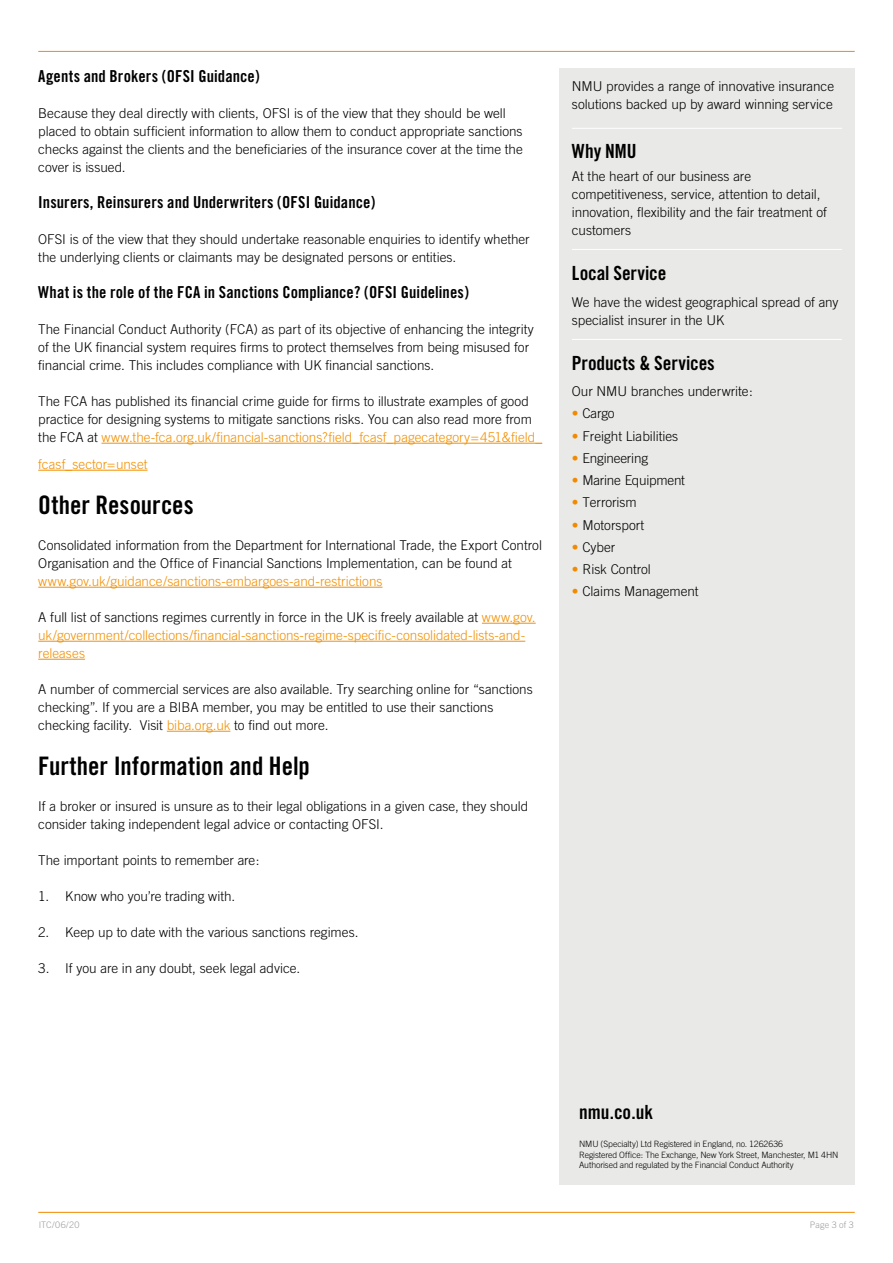
<style>
.page{position:relative;width:893px;height:1263px;background:#fff}
.page>*{position:absolute;margin:0;border:0;box-sizing:border-box;transform-origin:0 0}
.t1{font:25.5px "Trade Gothic Bold Cond Twenty";color:#000}
.t2{font:19.5px "Trade Gothic Bold Cond Twenty";color:#000}
.t3{font:16.5px "Trade Gothic Bold Cond Twenty";letter-spacing:.005em;color:#000}
.t4{font:300 13.5px/18px "Trade Gothic";letter-spacing:-.005em;color:#000}
.t5{font:300 13.5px/18px "Trade Gothic";color:#f39000}
.t6{font:300 9px "Trade Gothic";letter-spacing:.01em;color:#9d9d9c}
.t7{font:300 8.7px/10.5px "Trade Gothic";letter-spacing:-.01em;color:#000}
.s1{color:#f39000}
.s2{color:#000}
.s3{color:#f18a00}
</style>
<div class="page">
<div style="left:559px;top:68px;width:296px;height:1116px;background:#e9e9e7"></div>
<hr style="left:572px;top:128px;width:270px;height:1px;background:#fff">
<hr style="left:572px;top:249px;width:270px;height:1px;background:#fff">
<hr style="left:572px;top:339px;width:270px;height:1px;background:#fff">
<hr style="left:38px;top:1212px;width:817px;height:1px;background:#f18a00">
<hr style="left:38px;top:51px;width:817px;height:1px;background:#f18a00">
<hr style="left:102px;top:443px;width:440px;height:1px;background:#f39000">
<hr style="left:38px;top:470px;width:109px;height:1px;background:#f39000">
<hr style="left:38px;top:587px;width:344px;height:1px;background:#f39000">
<hr style="left:482px;top:623px;width:54px;height:1px;background:#f39000">
<hr style="left:38px;top:641px;width:487px;height:1px;background:#f39000">
<hr style="left:38px;top:659px;width:47px;height:1px;background:#f39000">
<hr style="left:167px;top:731px;width:63px;height:1px;background:#f39000">
<p class="t3" style="left:38px;top:66px;width:223px">Agents and Brokers (OFSI Guidance)</p>
<p class="t4" style="left:38px;top:104px;width:486px">Because they deal directly with clients, OFSI is of the view that they should be well placed to obtain sufficient information to allow them to conduct appropriate sanctions checks against the clients and the beneficiaries of the insurance cover at the time the cover is issued.</p>
<p class="t3" style="left:38px;top:192px;width:339px">Insurers, Reinsurers and Underwriters (OFSI Guidance)</p>
<p class="t4" style="left:38px;top:230px;width:493px">OFSI is of the view that they should undertake reasonable enquiries to identify whether the underlying clients or claimants may be designated persons or entities.</p>
<p class="t3" style="left:38px;top:282px;width:432px">What is the role of the FCA in Sanctions Compliance? (OFSI Guidelines)</p>
<p class="t4" style="left:38px;top:320px;width:497px">The Financial Conduct Authority (FCA) as part of its objective of enhancing the integrity of the UK financial system requires firms to protect themselves from being misused for financial crime. This includes compliance with UK financial sanctions.</p>
<p class="t4" style="left:38px;top:392px;width:505px">The FCA has published its financial crime guide for firms to illustrate examples of good practice for designing systems to mitigate sanctions risks. You can also read more from the FCA at <span class="s1">www.the-fca.org.uk/financial-sanctions?field_fcasf_pagecategory=451&amp;field_</span></p>
<p class="t5" style="left:38px;top:455px;width:111px">fcasf_sector=unset</p>
<h1 class="t1" style="left:38px;top:489px;width:157px">Other Resources</h1>
<p class="t4" style="left:38px;top:536px;width:505px">Consolidated information from the Department for International Trade, the Export Control<br>Organisation and the Office of Financial Sanctions Implementation, can be found at</p>
<p class="t5" style="left:38px;top:572px;width:346px">www.gov.uk/guidance/sanctions-embargoes-and-restrictions</p>
<p class="t5" style="left:38px;top:608px;width:499px"><span class="s2">A full list of sanctions regimes currently in force in the UK is freely available at</span> www.gov. uk/government/collections/financial-sanctions-regime-specific-consolidated-lists-and&shy;releases</p>
<p class="t4" style="left:38px;top:680px;width:496px">A number of commercial services are also available. Try searching online for “sanctions checking”. If you are a BIBA member, you may be entitled to use their sanctions checking facility. Visit <span class="s1">biba.org.uk</span> to find out more.</p>
<h1 class="t1" style="left:38px;top:750px;width:273px">Further Information and Help</h1>
<p class="t4" style="left:38px;top:797px;width:491px">If a broker or insured is unsure as to their legal obligations in a given case, they should consider taking independent legal advice or contacting OFSI.</p>
<p class="t4" style="left:38px;top:851px;width:223px">The important points to remember are:</p>
<p class="t4" style="left:38px;top:887px;width:198px">1. Know who you’re trading with.</p>
<p class="t4" style="left:38px;top:923px;width:322px">2. Keep up to date with the various sanctions regimes.</p>
<p class="t4" style="left:38px;top:959px;width:263px">3. If you are in any doubt, seek legal advice.</p>
<p class="t4" style="left:572px;top:77px;width:264px">NMU provides a range of innovative insurance solutions backed up by award winning service</p>
<h2 class="t2" style="left:572px;top:140px;width:66px">Why NMU</h2>
<p class="t4" style="left:572px;top:167px;width:257px">At the heart of our business are competitiveness, service, attention to detail, innovation, flexibility and the fair treatment of customers</p>
<h2 class="t2" style="left:572px;top:261px;width:96px">Local Service</h2>
<p class="t4" style="left:572px;top:293px;width:268px">We have the widest geographical spread of any specialist insurer in the UK</p>
<h2 class="t2" style="left:572px;top:351px;width:144px">Products &amp; Services</h2>
<p class="t4" style="left:572px;top:382px;width:182px">Our NMU branches underwrite:</p>
<p class="t4" style="left:572px;top:404px;width:44px"><span class="s3">•</span> Cargo</p>
<p class="t4" style="left:572px;top:427px;width:108px"><span class="s3">•</span> Freight Liabilities</p>
<p class="t4" style="left:572px;top:449px;width:78px"><span class="s3">•</span> Engineering</p>
<p class="t4" style="left:572px;top:471px;width:115px"><span class="s3">•</span> Marine Equipment</p>
<p class="t4" style="left:572px;top:493px;width:66px"><span class="s3">•</span> Terrorism</p>
<p class="t4" style="left:572px;top:516px;width:74px"><span class="s3">•</span> Motorsport</p>
<p class="t4" style="left:572px;top:538px;width:45px"><span class="s3">•</span> Cyber</p>
<p class="t4" style="left:572px;top:560px;width:81px"><span class="s3">•</span> Risk Control</p>
<p class="t4" style="left:572px;top:582px;width:128px"><span class="s3">•</span> Claims Management</p>
<h2 class="t2" style="left:579px;top:1100px;width:75px">nmu.co.uk</h2>
<p class="t7" style="left:579px;top:1139px;width:261px">NMU (Specialty) Ltd Registered in England, no. 1262636<br>Registered Office: The Exchange, New York Street, Manchester, M1 4HN<br>Authorised and regulated by the Financial Conduct Authority</p>
<p class="t6" style="left:39px;top:1219px;width:42px">ITC/06/20</p>
<p class="t6" style="left:810px;top:1219px;width:45px">Page 3 of 3</p>
</div>
